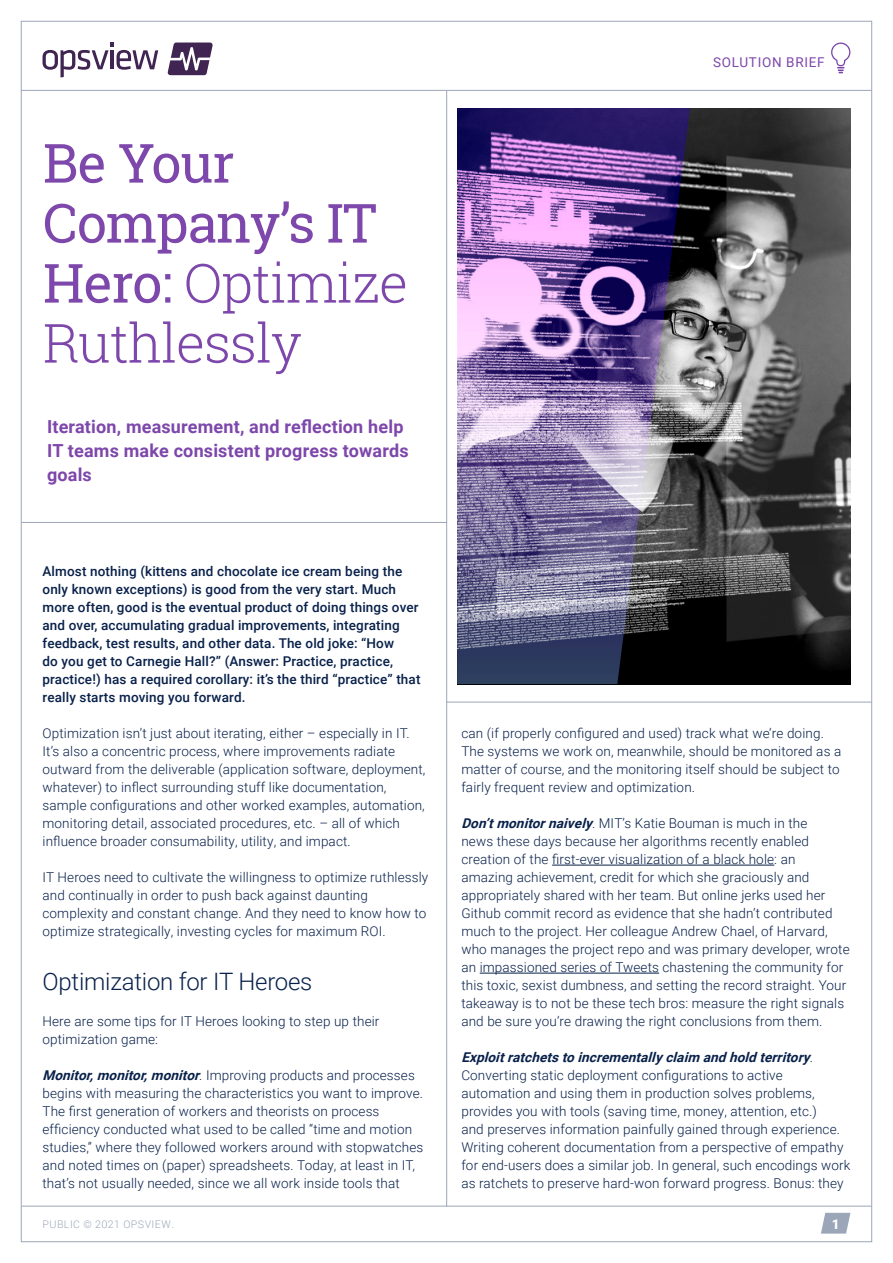
<style>
.page{position:relative;width:893px;height:1263px;background:#fff}
.page>*{position:absolute;margin:0;border:0;box-sizing:border-box;transform-origin:0 0}
.t1{font:54px/60px "Roboto Slab";letter-spacing:-.02em;color:#7d47ab}
.t2{font:300 24px "Roboto";letter-spacing:-.01em;color:#08204a}
.t3{font:700 18px/24px "Roboto";letter-spacing:.01em;color:#7d47ab}
.t4{font:300 13.5px/18px "Roboto";letter-spacing:.01em;color:#08204a}
.t5{font:500 13.5px/18px "Roboto";letter-spacing:.01em;color:#08204a}
.t6{font:13.5px "Roboto";letter-spacing:.055em;color:#7d47ab}
.t7{font:900 13.5px "Roboto";color:#fff}
.t8{font:300 10.5px "Roboto";letter-spacing:.045em;color:#9ba6b8}
.s1{font-weight:300}
.s2{font-weight:700;font-style:italic}
</style>
<div class="page">
<img style="left:690px;top:108px;width:160px;height:576px">
<hr style="left:446px;top:91px;width:1px;height:1115px;background:#9ba6b8">
<svg style="left:43px;top:43px;width:115px;height:34px"></svg>
<svg style="left:168px;top:43px;width:45px;height:32px"></svg>
<hr style="left:22px;top:1206px;width:850px;height:1px;background:#9ba6b8">
<svg style="left:821px;top:1213px;width:29px;height:20px"></svg>
<hr style="left:21px;top:90px;width:851px;height:1px;background:#9ba6b8">
<svg style="left:831px;top:43px;width:19px;height:30px"></svg>
<hr style="left:446px;top:702px;width:426px;height:1px;background:#9ba6b8">
<svg style="left:457px;top:108px;width:233px;height:576px"></svg>
<hr style="left:552px;top:865px;width:222px;height:1px;background:#08204a">
<hr style="left:480px;top:973px;width:179px;height:1px;background:#08204a">
<hr style="left:22px;top:522px;width:425px;height:1px;background:#9ba6b8">
<h1 class="t1" style="left:43px;top:132px;width:367px">Be Your<br>Company’s IT<br>Hero: <span class="s1">Optimize<br>Ruthlessly</span></h1>
<h3 class="t3" style="left:47px;top:414px;width:363px">Iteration, measurement, and reflection help<br>IT teams make consistent progress towards goals</h3>
<p class="t5" style="left:43px;top:562px;width:379px">Almost nothing (kittens and chocolate ice cream being the only known exceptions) is good from the very start. Much more often, good is the eventual product of doing things over and over, accumulating gradual improvements, integrating feedback, test results, and other data. The old joke: “How<br>do you get to Carnegie Hall?” (Answer: Practice, practice, practice!) has a required corollary: it’s the third “practice” that really starts moving you forward.</p>
<p class="t4" style="left:43px;top:724px;width:384px">Optimization isn’t just about iterating, either – especially in IT.<br>It’s also a concentric process, where improvements radiate outward from the deliverable (application software, deployment, whatever) to inflect surrounding stuff like documentation, sample configurations and other worked examples, automation, monitoring detail, associated procedures, etc. – all of which influence broader consumability, utility, and impact.</p>
<p class="t4" style="left:43px;top:868px;width:387px">IT Heroes need to cultivate the willingness to optimize ruthlessly and continually in order to push back against daunting complexity and constant change. And they need to know how to optimize strategically, investing cycles for maximum ROI.</p>
<h2 class="t2" style="left:43px;top:965px;width:271px">Optimization for IT Heroes</h2>
<p class="t4" style="left:43px;top:1012px;width:338px">Here are some tips for IT Heroes looking to step up their optimization game:</p>
<p class="t4" style="left:43px;top:1066px;width:382px"><span class="s2">Monitor,monitor,monitor</span>. Improving products and processes begins with measuring the characteristics you want to improve.<br>The first generation of workers and theorists on process efficiency conducted what used to be called “time and motion studies,” where they followed workers around with stopwatches and noted times on (paper) spreadsheets. Today, at least in IT, that’s not usually needed, since we all work inside tools that</p>
<p class="t6" style="left:713px;top:53px;width:113px">SOLUTION BRIEF</p>
<p class="t4" style="left:461px;top:724px;width:381px">can (if properly configured and used) track what we’re doing.<br>The systems we work on, meanwhile, should be monitored as a matter of course, and the monitoring itself should be subject to fairly frequent review and optimization.</p>
<p class="t4" style="left:461px;top:814px;width:390px"><span class="s2">Don’tmonitornaively</span>. MIT’s Katie Bouman is much in the<br>news these days because her algorithms recently enabled creation of the first-ever visualization of a black hole: an amazing achievement, credit for which she graciously and appropriately shared with her team. But online jerks used her Github commit record as evidence that she hadn’t contributed much to the project. Her colleague Andrew Chael, of Harvard, who manages the project repo and was primary developer, wrote an impassioned series of Tweets chastening the community for this toxic, sexist dumbness, and setting the record straight. Your takeaway is to not be these tech bros: measure the right signals and be sure you’re drawing the right conclusions from them.</p>
<p class="t4" style="left:461px;top:1048px;width:391px"><span class="s2">Exploitratchetstoincrementallyclaim andholdterritory</span>.<br>Converting static deployment configurations to active automation and using them in production solves problems, provides you with tools (saving time, money, attention, etc.)<br>and preserves information painfully gained through experience.<br>Writing coherent documentation from a perspective of empathy for end-users does a similar job. In general, such encodings work as ratchets to preserve hard-won forward progress. Bonus: they</p>
<p class="t8" style="left:43px;top:1217px;width:133px">PUBLIC © 2021 OPSVIEW.</p>
<p class="t7" style="left:832px;top:1215px;width:9px">1</p>
</div>
